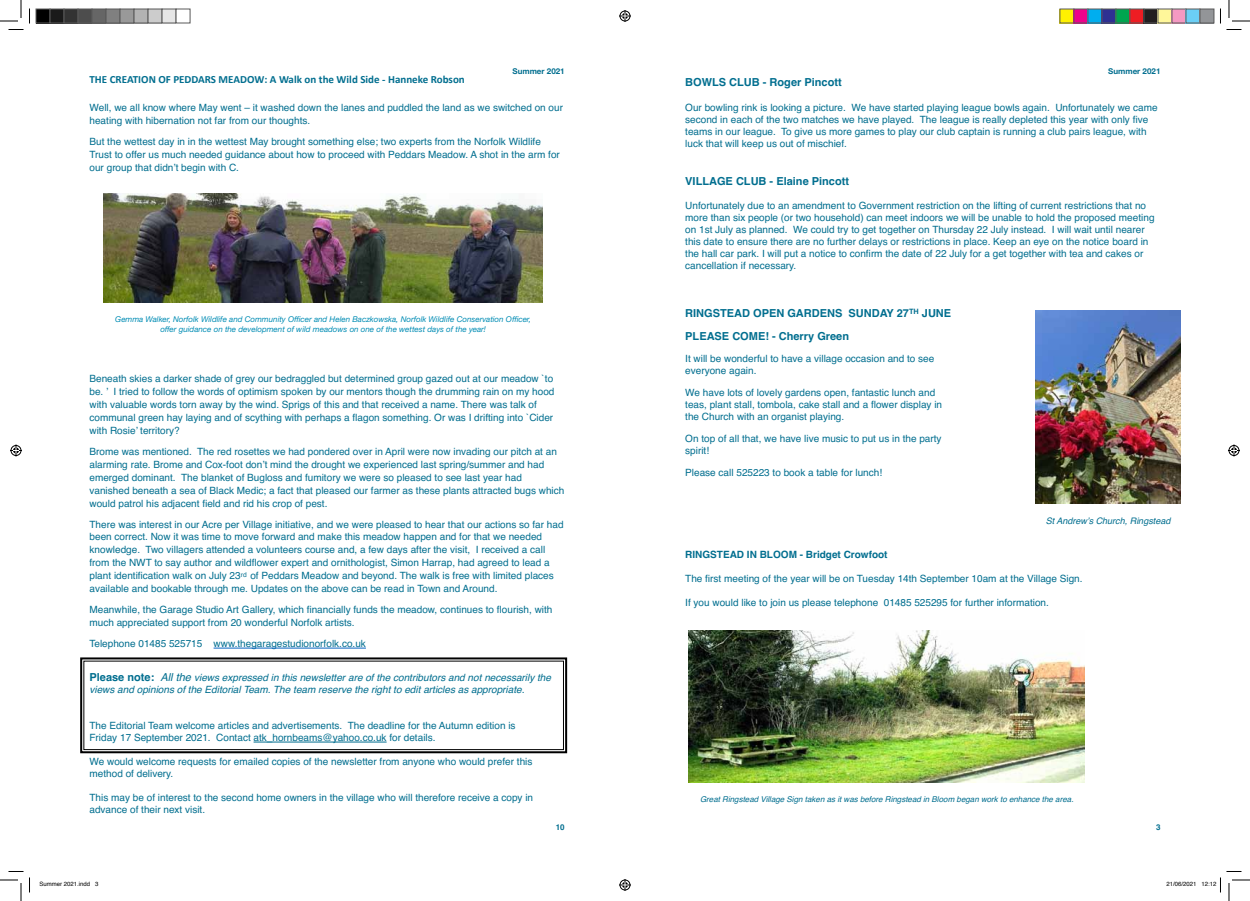
<style>
.page{position:relative;width:1250px;height:901px;background:#fff}
.page>*{position:absolute;margin:0;border:0;box-sizing:border-box;transform-origin:0 0}
.t1{font:700 11px/23px "Helvetica";color:#016e8f}
.t2{font:700 11px "Calibri";color:#016e8f}
.t3{font:10px/12px "Helvetica";color:#016e8f}
.t4{font:italic 10px/12.2px "Helvetica";color:#016e8f}
.t5{font:700 10px "Helvetica";color:#016e8f}
.t6{font:italic 9px "Helvetica";color:#016e8f}
.t7{font:italic 8px/10px "Helvetica Neue";color:#008cb4;text-align:center}
.t8{font:italic 8px "Helvetica";color:#016e8f}
.t9{font:700 8px "Helvetica Neue";color:#016e8f}
.t10{font:700 8px "Helvetica";color:#016e8f}
.t11{font:6px "Helvetica";color:#000}
.s1{font-weight:700;font-style:normal;font-size:11px}
.s2{font-size:11px}
</style>
<div class="page">
<img style="left:1035px;top:311px;width:145px;height:192px">
<img style="left:689px;top:630px;width:395px;height:152px">
<hr style="left:214px;top:648px;width:152px;height:1px;background:#0563c1">
<img style="left:104px;top:193px;width:439px;height:109px">
<svg style="left:80px;top:657px;width:488px;height:97px"></svg>
<div style="left:83px;top:661px;width:481px;height:89px;border:1px solid #000"></div>
<svg style="left:0;top:0;width:30px;height:30px"></svg>
<svg style="left:0;top:871px;width:30px;height:30px"></svg>
<svg style="left:1220px;top:0;width:30px;height:30px"></svg>
<svg style="left:619px;top:10px;width:12px;height:12px"></svg>
<svg style="left:619px;top:879px;width:12px;height:12px"></svg>
<svg style="left:10px;top:444px;width:12px;height:12px"></svg>
<svg style="left:1228px;top:444px;width:12px;height:12px"></svg>
<div style="left:36px;top:9px;width:14px;height:14px;background:#000"></div>
<div style="left:36px;top:9px;width:15px;height:15px;border:1px solid #595959"></div>
<div style="left:50px;top:9px;width:14px;height:14px;background:#1a1a1a"></div>
<div style="left:50px;top:9px;width:15px;height:15px;border:1px solid #595959"></div>
<div style="left:64px;top:9px;width:14px;height:14px;background:#333"></div>
<div style="left:64px;top:9px;width:15px;height:15px;border:1px solid #595959"></div>
<div style="left:78px;top:9px;width:14px;height:14px;background:#4d4d4d"></div>
<div style="left:78px;top:9px;width:15px;height:15px;border:1px solid #595959"></div>
<div style="left:92px;top:9px;width:14px;height:14px;background:#666"></div>
<div style="left:92px;top:9px;width:15px;height:15px;border:1px solid #595959"></div>
<div style="left:106px;top:9px;width:14px;height:14px;background:#808080"></div>
<div style="left:106px;top:9px;width:15px;height:15px;border:1px solid #595959"></div>
<div style="left:120px;top:9px;width:14px;height:14px;background:#999"></div>
<div style="left:120px;top:9px;width:15px;height:15px;border:1px solid #595959"></div>
<div style="left:134px;top:9px;width:14px;height:14px;background:#b3b3b3"></div>
<div style="left:134px;top:9px;width:15px;height:15px;border:1px solid #595959"></div>
<div style="left:148px;top:9px;width:14px;height:14px;background:#ccc"></div>
<div style="left:148px;top:9px;width:15px;height:15px;border:1px solid #595959"></div>
<div style="left:162px;top:9px;width:14px;height:14px;background:#e6e6e6"></div>
<div style="left:162px;top:9px;width:15px;height:15px;border:1px solid #595959"></div>
<div style="left:1060px;top:9px;width:14px;height:14px;background:#fff101"></div>
<div style="left:1074px;top:9px;width:14px;height:14px;background:#ed028c"></div>
<div style="left:1088px;top:9px;width:14px;height:14px;background:#00aeef"></div>
<div style="left:1102px;top:9px;width:14px;height:14px;background:#2e3092"></div>
<div style="left:1101px;top:9px;width:15px;height:15px;border:1px solid #595959"></div>
<div style="left:1116px;top:9px;width:14px;height:14px;background:#00a54f"></div>
<div style="left:1115px;top:9px;width:15px;height:15px;border:1px solid #595959"></div>
<div style="left:1130px;top:9px;width:14px;height:14px;background:#ee1d23"></div>
<div style="left:1144px;top:9px;width:14px;height:14px;background:#231f20"></div>
<div style="left:1143px;top:9px;width:15px;height:15px;border:1px solid #595959"></div>
<div style="left:1158px;top:9px;width:14px;height:14px;background:#fff79a"></div>
<div style="left:1172px;top:9px;width:14px;height:14px;background:#f499c2"></div>
<div style="left:1186px;top:9px;width:14px;height:14px;background:#6bcff6"></div>
<div style="left:1200px;top:9px;width:14px;height:14px;background:#939598"></div>
<div style="left:1199px;top:9px;width:15px;height:15px;border:1px solid #595959"></div>
<svg style="left:1220px;top:871px;width:30px;height:30px"></svg>
<p class="t9" style="left:512px;top:64px;width:54px">Summer 2021</p>
<p class="t2" style="left:90px;top:72px;width:377px">THE CREATION OF PEDDARS MEADOW: A Walk on the Wild Side - Hanneke Robson</p>
<p class="t3" style="left:90px;top:101px;width:475px;line-height:13px">Well, we all know where May went – it washed down the lanes and puddled the land as we switched on our heating with hibernation not far from our thoughts.</p>
<p class="t3" style="left:90px;top:135px;width:472px;line-height:12.9px">But the wettest day in in the wettest May brought something else; two experts from the Norfolk Wildlife<br>Trust to offer us much needed guidance about how to proceed with Peddars Meadow. A shot in the arm for our group that didn’t begin with C.</p>
<p class="t7" style="left:115px;top:314px;width:417px">Gemma Walker, Norfolk Wildlife and Community Officer and Helen Baczkowska, Norfolk Wildlife Conservation Officer, offer guidance on the development of wild meadows on one of the wettest days of the year!</p>
<p class="t3" style="left:90px;top:372px;width:466px;line-height:12.9px">Beneath skies a darker shade of grey our bedraggled but determined group gazed out at our meadow `to be. ’ I tried to follow the words of optimism spoken by our mentors though the drumming rain on my hood with valuable words torn away by the wind. Sprigs of this and that received a name. There was talk of communal green hay laying and of scything with perhaps a flagon something. Or was I drifting into `Cider with Rosie’ territory?</p>
<p class="t3" style="left:90px;top:445px;width:476px;line-height:12.9px">Brome was mentioned. The red rosettes we had pondered over in April were now invading our pitch at an alarming rate. Brome and Cox-foot don’t mind the drought we experienced last spring/summer and had emerged dominant. The blanket of Bugloss and fumitory we were so pleased to see last year had vanished beneath a sea of Black Medic; a fact that pleased our farmer as these plants attracted bugs which would patrol his adjacent field and rid his crop of pest.</p>
<p class="t3" style="left:90px;top:518px;width:475px;line-height:13px">There was interest in our Acre per Village initiative, and we were pleased to hear that our actions so far had been correct. Now it was time to move forward and make this meadow happen and for that we needed knowledge. Two villagers attended a volunteers course and, a few days after the visit, I received a call from the NWT to say author and wildflower expert and ornithologist, Simon Harrap, had agreed to lead a plant identification walk on July 23<sup>rd</sup> of Peddars Meadow and beyond. The walk is free with limited places available and bookable through me. Updates on the above can be read in Town and Around.</p>
<p class="t3" style="left:89px;top:603px;width:464px;line-height:13px">Meanwhile, the Garage Studio Art Gallery, which financially funds the meadow, continues to flourish, with much appreciated support from 20 wonderful Norfolk artists.</p>
<p class="t3" style="left:89px;top:638px;width:278px">Telephone 01485 525715 www.thegaragestudionorfolk.co.uk</p>
<p class="t4" style="left:90px;top:671px;width:463px"><span class="s1">Please note:</span> <span class="s2">All the</span> views expressed in this newsletter are of the contributors and not necessarily the views and opinions of the Editorial Team. The team reserve the right to edit articles as appropriate.</p>
<p class="t3" style="left:90px;top:720px;width:427px">The Editorial Team welcome articles and advertisements. The deadline for the Autumn edition is<br>Friday 17 September 2021. Contact atk_hornbeams@yahoo.co.uk for details.</p>
<p class="t3" style="left:90px;top:756px;width:444px">We would welcome requests for emailed copies of the newsletter from anyone who would prefer this method of delivery.</p>
<p class="t3" style="left:90px;top:792px;width:445px">This may be of interest to the second home owners in the village who will therefore receive a copy in advance of their next visit.</p>
<p class="t10" style="left:556px;top:820px;width:10px">10</p>
<p class="t9" style="left:1108px;top:64px;width:54px">Summer 2021</p>
<p class="t1" style="left:685px;top:71px;width:158px">BOWLS CLUB - Roger Pincott</p>
<p class="t3" style="left:685px;top:102px;width:474px">Our bowling rink is looking a picture. We have started playing league bowls again. Unfortunately we came second in each of the two matches we have played. The league is really depleted this year with only five teams in our league. To give us more games to play our club captain is running a club pairs league, with luck that will keep us out of mischief.</p>
<p class="t1" style="left:685px;top:170px;width:165px">VILLAGE CLUB - Elaine Pincott</p>
<p class="t3" style="left:685px;top:200px;width:471px">Unfortunately due to an amendment to Government restriction on the lifting of current restrictions that no more than six people (or two household) can meet indoors we will be unable to hold the proposed meeting on 1st July as planned. We could try to get together on Thursday 22 July instead. I will wait until nearer this date to ensure there are no further delays or restrictions in place. Keep an eye on the notice board in the hall car park. I will put a notice to confirm the date of 22 July for a get together with tea and cakes or cancellation if necessary.</p>
<p class="t1" style="left:685px;top:302px;width:267px">RINGSTEAD OPEN GARDENS SUNDAY 27<sup>TH</sup> JUNE<br>PLEASE COME! - Cherry Green</p>
<p class="t3" style="left:685px;top:353px;width:251px">It will be wonderful to have a village occasion and to see everyone again.</p>
<p class="t3" style="left:685px;top:387px;width:258px">We have lots of lovely gardens open, fantastic lunch and teas, plant stall, tombola, cake stall and a flower display in the Church with an organist playing.</p>
<p class="t3" style="left:685px;top:433px;width:258px">On top of all that, we have live music to put us in the party spirit!</p>
<p class="t3" style="left:685px;top:467px;width:198px">Please call 525223 to book a table for lunch!</p>
<p class="t6" style="left:1046px;top:514px;width:126px">St Andrew’s Church, Ringstead</p>
<p class="t5" style="left:685px;top:546px;width:204px">RINGSTEAD IN BLOOM - Bridget Crowfoot</p>
<p class="t3" style="left:685px;top:573px;width:399px">The first meeting of the year will be on Tuesday 14th September 10am at the Village Sign.</p>
<p class="t3" style="left:685px;top:597px;width:365px">If you would like to join us please telephone 01485 525295 for further information.</p>
<p class="t8" style="left:700px;top:793px;width:375px">Great Ringstead Village Sign taken as it was before Ringstead in Bloom began work to enhance the area.</p>
<p class="t10" style="left:1156px;top:820px;width:6px">3</p>
<p class="t11" style="left:40px;top:880px;width:61px">Summer 2021.indd 3</p>
<p class="t11" style="left:1166px;top:880px;width:52px">21/06/2021 12:12</p>
</div>
